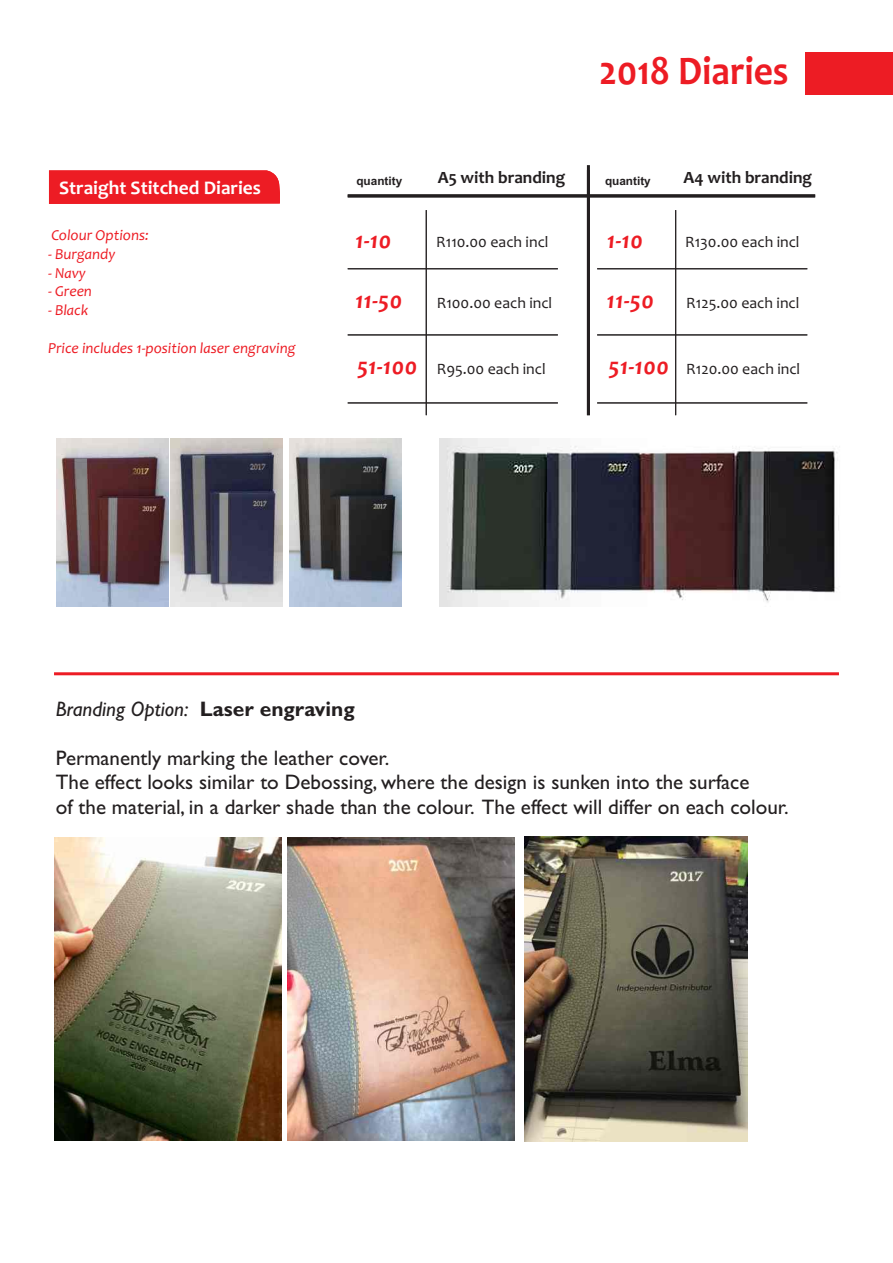
<style>
.page{position:relative;width:893px;height:1263px;background:#fff}
.page>*{position:absolute;margin:0;border:0;box-sizing:border-box;transform-origin:0 0}
.t1{font:700 40.95px "Candara";color:#ed1c24;scale:.92 1}
.t2{font:italic 700 23.85px "Candara";color:#ed1c24}
.t3{font:21px/24.3px "Gill Sans";color:#231f20}
.t4{font:italic 21px "Gill Sans";color:#231f20}
.t5{font:700 19.35px "Candara";color:#fff}
.t6{font:700 17.25px "Candara";color:#231f20}
.t7{font:15.9px "Candara";color:#231f20}
.t8{font:italic 15.3px "Candara";color:#ed1c24}
.t9{font:700 11.85px "Arial";color:#231f20}
.s1{font-weight:700;font-style:normal}
</style>
<div class="page">
<div style="left:805px;top:53px;width:88px;height:42px;background:#ed1c24"></div>
<div style="left:49px;top:170px;width:231px;height:34px;background:#ed1c24"></div>
<hr style="left:426px;top:210px;width:1px;height:205px;background:#231f20">
<hr style="left:675px;top:210px;width:1px;height:205px;background:#231f20">
<hr style="left:587px;top:165px;width:3px;height:250px;background:#231f20">
<hr style="left:348px;top:268px;width:210px;height:1px;background:#231f20">
<hr style="left:597px;top:268px;width:210px;height:1px;background:#231f20">
<hr style="left:348px;top:194px;width:467px;height:3px;background:#231f20">
<hr style="left:348px;top:335px;width:210px;height:1px;background:#231f20">
<hr style="left:597px;top:335px;width:210px;height:1px;background:#231f20">
<hr style="left:348px;top:403px;width:210px;height:1px;background:#231f20">
<hr style="left:597px;top:403px;width:210px;height:1px;background:#231f20">
<img style="left:439px;top:439px;width:401px;height:167px">
<img style="left:290px;top:439px;width:111px;height:168px">
<img style="left:57px;top:439px;width:112px;height:168px">
<img style="left:171px;top:439px;width:111px;height:168px">
<hr style="left:54px;top:672px;width:785px;height:3px;background:#ed1c24">
<img style="left:287px;top:837px;width:227px;height:303px">
<img style="left:54px;top:837px;width:227px;height:303px">
<img style="left:524px;top:836px;width:224px;height:305px">
<p class="t5" style="left:59px;top:180px;width:203px">Straight Stitched Diaries</p>
<p class="t8" style="left:51px;top:229px;width:99px">Colour Options:</p>
<p class="t8" style="left:48px;top:248px;width:69px">- Burgandy</p>
<p class="t8" style="left:48px;top:266px;width:39px">- Navy</p>
<p class="t8" style="left:48px;top:285px;width:46px">- Green</p>
<p class="t8" style="left:48px;top:304px;width:42px">- Black</p>
<p class="t8" style="left:48px;top:341px;width:249px">Price includes 1-position laser engraving</p>
<h1 class="t1" style="left:599px;top:55px;width:207px">2018 Diaries</h1>
<p class="t9" style="left:356px;top:176px;width:47px">quantity</p>
<p class="t6" style="left:438px;top:171px;width:129px">A5 with branding</p>
<p class="t9" style="left:605px;top:176px;width:47px">quantity</p>
<p class="t6" style="left:683px;top:171px;width:130px">A4 with branding</p>
<p class="t2" style="left:355px;top:231px;width:38px">1-10</p>
<p class="t2" style="left:607px;top:231px;width:38px">1-10</p>
<p class="t7" style="left:436px;top:235px;width:114px">R110.00 each incl</p>
<p class="t7" style="left:685px;top:235px;width:116px">R130.00 each incl</p>
<p class="t2" style="left:355px;top:290px;width:49px">11-50</p>
<p class="t2" style="left:607px;top:290px;width:49px">11-50</p>
<p class="t7" style="left:437px;top:296px;width:117px">R100.00 each incl</p>
<p class="t7" style="left:686px;top:296px;width:115px">R125.00 each incl</p>
<p class="t2" style="left:357px;top:357px;width:62px">51-100</p>
<p class="t2" style="left:609px;top:357px;width:62px">51-100</p>
<p class="t7" style="left:437px;top:362px;width:110px">R95.00 each incl</p>
<p class="t7" style="left:686px;top:362px;width:116px">R120.00 each incl</p>
<p class="t4" style="left:56px;top:702px;width:300px">Branding Option: <span class="s1">Laser engraving</span></p>
<p class="t3" style="left:56px;top:748px;width:734px">Permanently marking the leather cover.<br>The effect looks similar to Debossing, where the design is sunken into the surface<br>of the material, in a darker shade than the colour. The effect will differ on each colour.</p>
</div>
